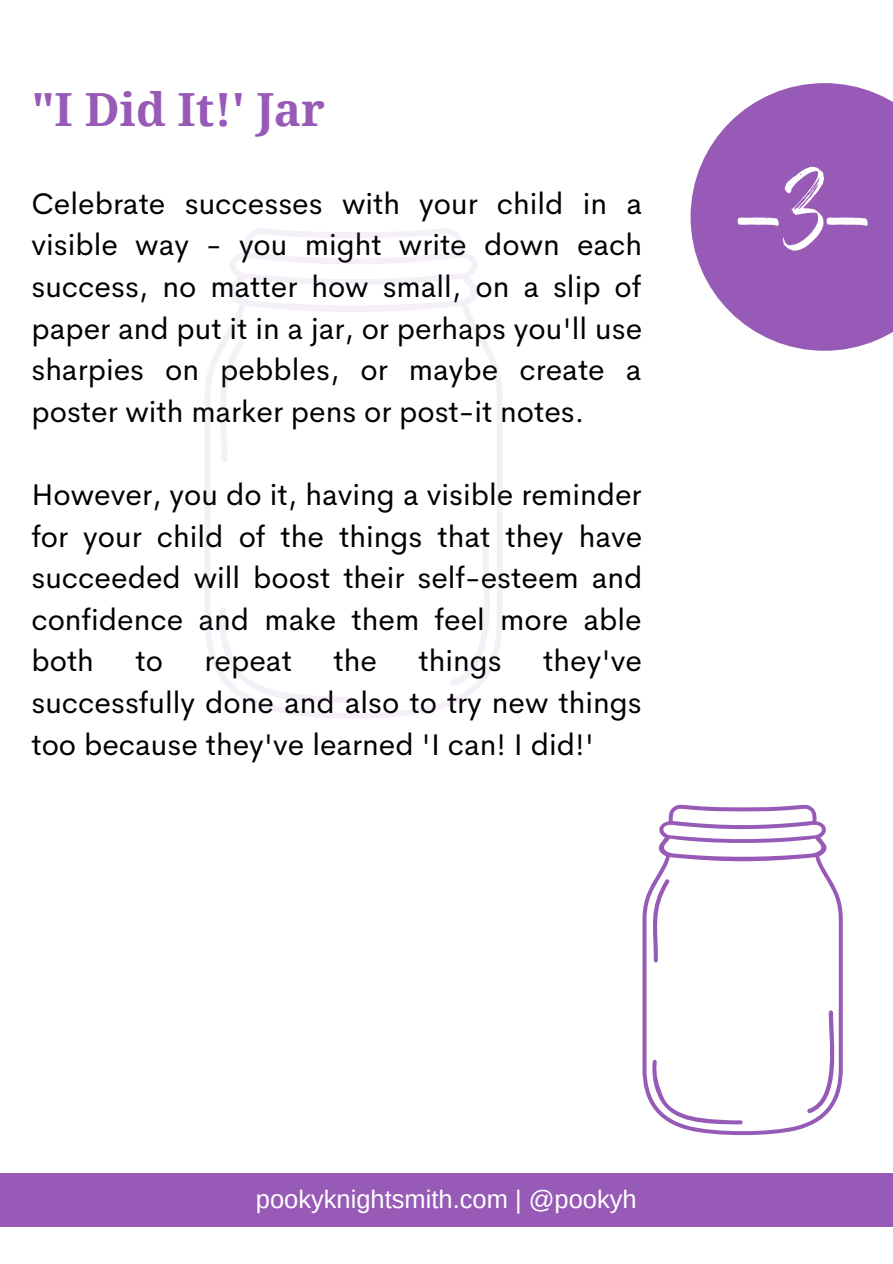
<style>
.page{position:relative;width:893px;height:1264px;background:#fff}
.page>*{position:absolute;margin:0;border:0;box-sizing:border-box;transform-origin:0 0}
.t1{font:76.5px "Brightwall";color:#fff}
.t2{font:700 45.75px "Droid Serif";color:#975ab6}
.t3{font:30px/41.5px "Cerebri Sans";color:#000;text-align:justify}
.t4{font:25.5px "Arimo";color:#fff}
</style>
<div class="page">
<div style="left:0;top:1173px;width:892px;height:54px;background:#975ab6"></div>
<svg style="left:690px;top:83px;width:202px;height:268px;fill:#975ab6"></svg>
<svg style="left:642px;top:804px;width:200px;height:331px"></svg>
<svg style="left:205px;top:229px;width:297px;height:489px"></svg>
<h2 class="t2" style="left:31px;top:83px;width:295px">"I Did It!' Jar</h2>
<p class="t3" style="left:31px;top:182px;width:612px">Celebrate successes with your child in a visible way - you might write down each success, no matter how small, on a slip of paper and put it in a jar, or perhaps you'll use sharpies on pebbles, or maybe create a poster with marker pens or post-it notes.</p>
<p class="t3" style="left:31px;top:473px;width:612px">However, you do it, having a visible reminder for your child of the things that they have succeeded will boost their self-esteem and confidence and make them feel more able both</p>
<p class="t3" style="left:31px;top:640px;width:612px;text-indent:512px">they've successfully done and also to try new things too because they've learned 'I can! I did!'</p>
<p class="t3" style="left:135px;top:640px;width:29px">to</p>
<p class="t3" style="left:204px;top:640px;width:89px">repeat</p>
<p class="t3" style="left:333px;top:640px;width:45px">the</p>
<p class="t3" style="left:418px;top:640px;width:85px">things</p>
<h1 class="t1" style="left:738px;top:189px;width:136px">-3-</h1>
<p class="t4" style="left:256px;top:1185px;width:382px">pookyknightsmith.com | @pookyh</p>
</div>
